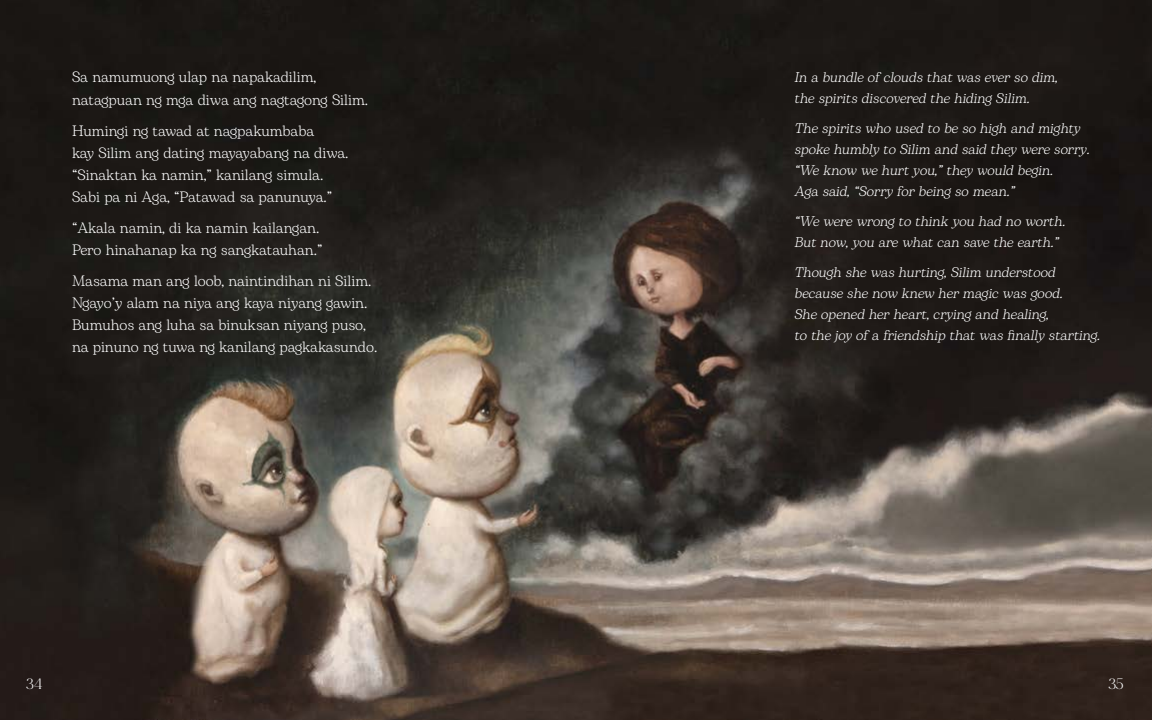
<style>
.page{position:relative;width:1152px;height:720px;background:#fff}
.page>*{position:absolute;margin:0;border:0;box-sizing:border-box;transform-origin:0 0}
.t1{font:15px/22px "Bogart";color:#fff}
.t2{font:15px "MADE Mirage";color:#fff}
.t3{font:italic 14px/21px "Bogart";color:#fff}
</style>
<div class="page">
<img style="left:0;top:0;width:1152px;height:720px">
<p class="t1" style="left:72px;top:66px;width:298px">Sa namumuong ulap na napakadilim, natagpuan ng mga diwa ang nagtagong Silim.</p>
<p class="t1" style="left:72px;top:119px;width:278px">Humingi ng tawad at nagpakumbaba<br>kay Silim ang dating mayayabang na diwa. “Sinaktan ka namin,” kanilang simula.<br>Sabi pa ni Aga, “Patawad sa panunuya.”</p>
<p class="t1" style="left:72px;top:216px;width:252px">“Akala namin, di ka namin kailangan.<br>Pero hinahanap ka ng sangkatauhan.”</p>
<p class="t1" style="left:72px;top:269px;width:307px">Masama man ang loob, naintindihan ni Silim.<br>Ngayo’y alam na niya ang kaya niyang gawin.<br>Bumuhos ang luha sa binuksan niyang puso, na pinuno ng tuwa ng kanilang pagkakasundo.</p>
<p class="t3" style="left:794px;top:66px;width:268px">In a bundle of clouds thatwas everso dim, the spirits discovered the hiding Silim.</p>
<p class="t3" style="left:794px;top:117px;width:300px">The spirits who used to be so high and mighty spoke humbly to Silim and said they were sorry . “We know we hurty ou,”they would begin.<br>Aga said,“Sorry forbeing so mean.”</p>
<p class="t3" style="left:794px;top:210px;width:276px">“We were wrong to think y ou had no worth.<br>Butnow,y ou are whatcan save the earth.”</p>
<p class="t3" style="left:794px;top:261px;width:311px">Though she was hurting,Silim understood because she now knew hermagic was good.<br>She opened herheart,cry ing and healing,<br>to the joy of a friendship thatwas finally starting.</p>
<p class="t2" style="left:26px;top:675px;width:18px">34</p>
<p class="t2" style="left:1108px;top:675px;width:17px">35</p>
</div>
